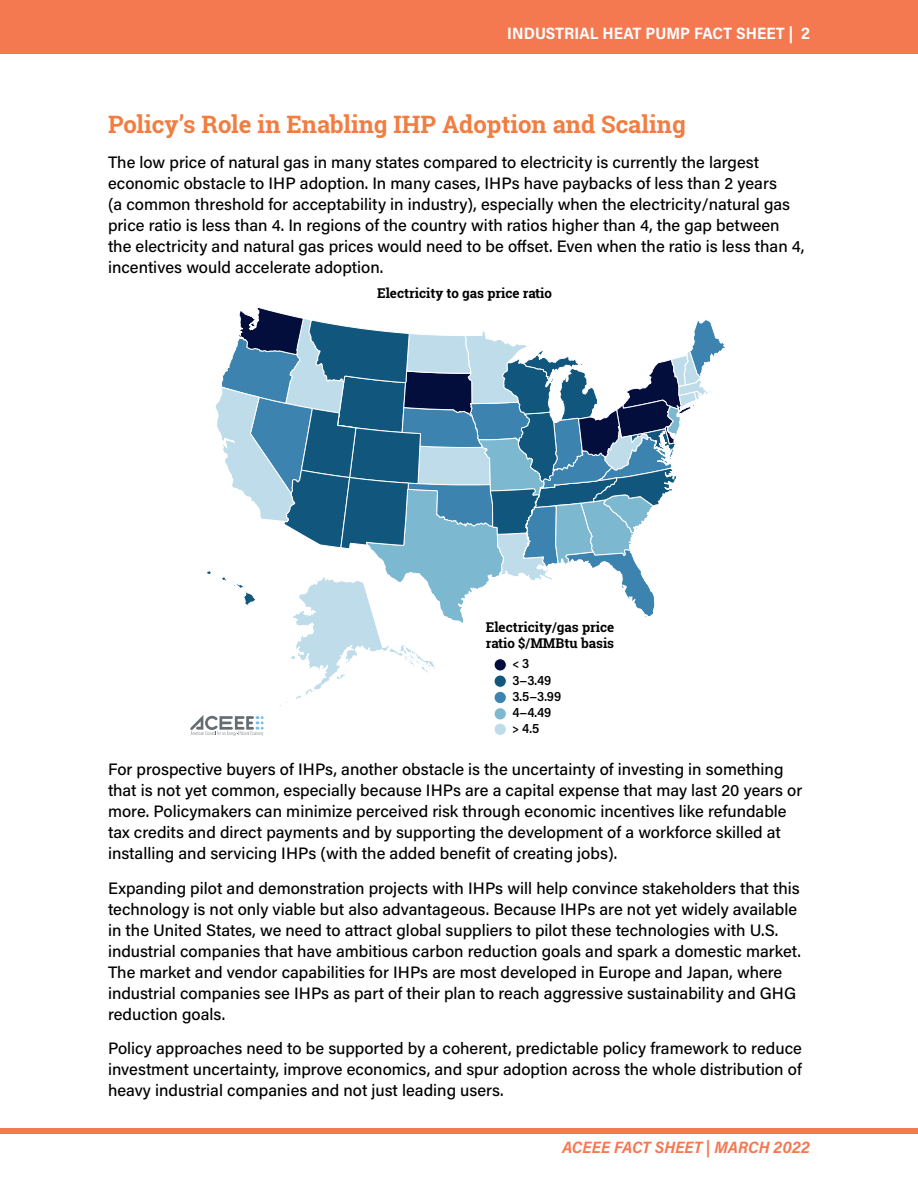
<style>
.page{position:relative;width:918px;height:1188px;background:#fff}
.page>*{position:absolute;margin:0;border:0;box-sizing:border-box;transform-origin:0 0}
.t1{font:700 24px "Roboto Slab";color:#f17d41}
.t2{font:500 16.5px/21px "Acumin Pro";color:#000}
.t3{font:700 16.5px "Acumin Pro Semi Cond";color:#fff}
.t4{font:italic 700 16.5px "Acumin Pro Semi Cond";color:#f47850}
.t5{font:700 13.5px/16.2px "Roboto Slab";color:#000}
.t6{font:600 13.5px/16.2px "Acumin Pro Semi Cond";color:#000}
</style>
<div class="page">
<div style="left:0;top:0;width:918px;height:54px;background:#f47850"></div>
<div style="left:0;top:1129px;width:918px;height:5px;background:#f47850"></div>
<svg style="left:190px;top:307px;width:535px;height:429px"></svg>
<p class="t3" style="left:507px;top:22px;width:304px">INDUSTRIAL HEAT PUMP FACT SHEET | 2</p>
<h1 class="t1" style="left:108px;top:108px;width:579px">Policy’s Role in Enabling IHP Adoption and Scaling</h1>
<p class="t2" style="left:108px;top:151px;width:698px">The low price of natural gas in many states compared to electricity is currently the largest economic obstacle to IHP adoption. In many cases, IHPs have paybacks of less than 2 years<br>(a common threshold for acceptability in industry), especially when the electricity/natural gas price ratio is less than 4. In regions of the country with ratios higher than 4, the gap between the electricity and natural gas prices would need to be offset. Even when the ratio is less than 4, incentives would accelerate adoption.</p>
<p class="t5" style="left:377px;top:284px;width:176px">Electricity to gas price ratio</p>
<p class="t5" style="left:486px;top:619px;width:130px">Electricity/gas price ratio $/MMBtu basis</p>
<p class="t6" style="left:512px;top:655px;width:50px">&lt; 3<br>3−3.49<br>3.5−3.99<br>4−4.49 &gt; 4.5</p>
<p class="t2" style="left:108px;top:758px;width:696px">For prospective buyers of IHPs, another obstacle is the uncertainty of investing in something that is not yet common, especially because IHPs are a capital expense that may last 20 years or more. Policymakers can minimize perceived risk through economic incentives like refundable tax credits and direct payments and by supporting the development of a workforce skilled at installing and servicing IHPs (with the added benefit of creating jobs).</p>
<p class="t2" style="left:108px;top:877px;width:695px">Expanding pilot and demonstration projects with IHPs will help convince stakeholders that this technology is not only viable but also advantageous. Because IHPs are not yet widely available in the United States, we need to attract global suppliers to pilot these technologies with U.S. industrial companies that have ambitious carbon reduction goals and spark a domestic market.<br>The market and vendor capabilities for IHPs are most developed in Europe and Japan, where industrial companies see IHPs as part of their plan to reach aggressive sustainability and GHG reduction goals.</p>
<p class="t2" style="left:108px;top:1037px;width:695px;text-align:justify">Policy approaches need to be supported by a coherent, predictable policy framework to reduce investment uncertainty, improve economics, and spur adoption across the whole distribution of heavy industrial companies and not just leading users.</p>
<p class="t4" style="left:562px;top:1135px;width:249px">ACEEE FACT SHEET | MARCH 2022</p>
</div>
